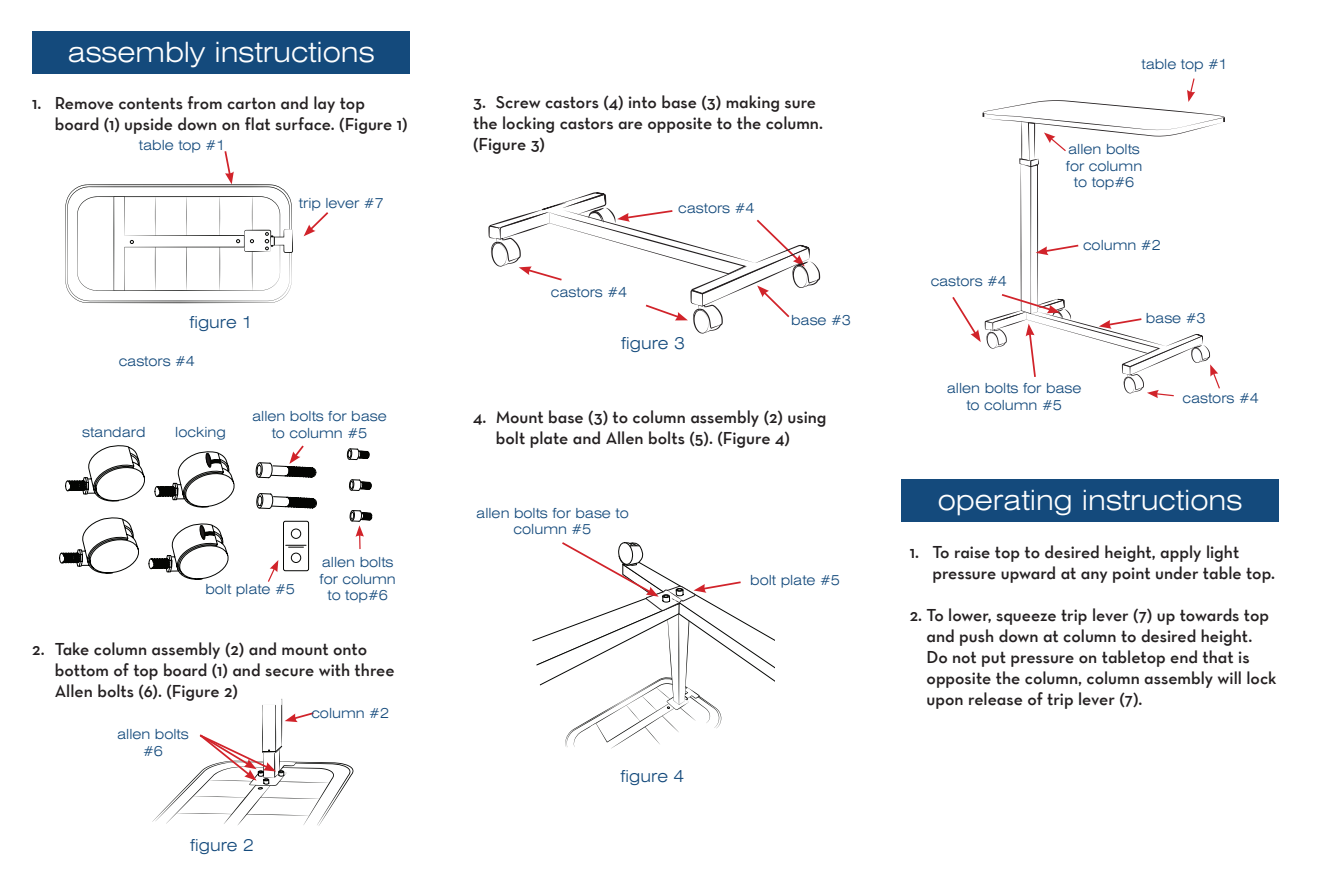
<style>
.page{position:relative;width:1323px;height:882px;background:#fff}
.page>*{position:absolute;margin:0;border:0;box-sizing:border-box;transform-origin:0 0}
.t1{font:300 expanded 28px "Swiss 721 BT";color:#fff}
.Copy_of_Normal{font:17.5px/21px "Neutraface Text TT Demi Alt";color:#231f20}
.t2{font:300 expanded 16.62px "Swiss 721 BT";color:#144a7c}
.t3{font:300 expanded 14px/16.8px "Swiss 721 BT";color:#144a7c;text-align:center}
</style>
<div class="page">
<div style="left:32px;top:32px;width:378px;height:42px;background:#144a7c"></div>
<svg style="left:304px;top:212px;width:25px;height:24px"></svg>
<svg style="left:59px;top:517px;width:170px;height:63px"></svg>
<svg style="left:65px;top:445px;width:170px;height:63px"></svg>
<svg style="left:256px;top:493px;width:61px;height:16px"></svg>
<svg style="left:349px;top:479px;width:23px;height:12px"></svg>
<svg style="left:347px;top:448px;width:23px;height:12px"></svg>
<svg style="left:256px;top:445px;width:60px;height:33px"></svg>
<svg style="left:349px;top:510px;width:23px;height:39px"></svg>
<svg style="left:268px;top:521px;width:41px;height:61px"></svg>
<svg style="left:152px;top:699px;width:202px;height:127px"></svg>
<svg style="left:488px;top:192px;width:332px;height:142px"></svg>
<svg style="left:532px;top:542px;width:243px;height:207px"></svg>
<svg style="left:952px;top:78px;width:273px;height:320px"></svg>
<div style="left:901px;top:480px;width:378px;height:42px;background:#144a7c"></div>
<svg style="left:65px;top:151px;width:228px;height:152px"></svg>
<p class="t1" style="left:68px;top:35px;width:309px">assembly instructions</p>
<p class="Copy_of_Normal" style="left:55px;top:93px;width:354px;text-indent:-23px">1. Remove contents from carton and lay top board (1) upside down on flat surface. (Figure 1)</p>
<p class="t3" style="left:139px;top:137px;width:88px">table top #1</p>
<p class="t2" style="left:189px;top:312px;width:65px">figure 1</p>
<p class="t3" style="left:119px;top:353px;width:78px">castors #4</p>
<p class="t3" style="left:299px;top:195px;width:86px">trip lever #7</p>
<p class="t3" style="left:82px;top:424px;width:65px">standard</p>
<p class="t3" style="left:175px;top:424px;width:52px">locking</p>
<p class="t3" style="left:252px;top:408px;width:136px">allen bolts for base to column #5</p>
<p class="t3" style="left:205px;top:580px;width:91px">bolt plate #5</p>
<p class="t3" style="left:320px;top:553px;width:78px">allen bolts for column to top#6</p>
<p class="Copy_of_Normal" style="left:55px;top:639px;width:341px;text-indent:-23px">2. Take column assembly (2) and mount onto bottom of top board (1) and secure with three<br>Allen bolts (6). (Figure 2)</p>
<p class="t3" style="left:117px;top:725px;width:73px">allen bolts #6</p>
<p class="t2" style="left:190px;top:835px;width:65px">figure 2</p>
<p class="t3" style="left:311px;top:705px;width:79px">column #2</p>
<p class="Copy_of_Normal" style="left:473px;top:92px;width:351px">3. Screw castors (4) into base (3) making sure the locking castors are opposite to the column. (Figure 3)</p>
<p class="t3" style="left:551px;top:284px;width:78px">castors #4</p>
<p class="t3" style="left:678px;top:199px;width:78px">castors #4</p>
<p class="t3" style="left:931px;top:273px;width:78px">castors #4</p>
<p class="t3" style="left:1142px;top:55px;width:88px">table top #1</p>
<p class="t3" style="left:1066px;top:140px;width:78px">allen bolts for column to top#6</p>
<p class="t3" style="left:1083px;top:237px;width:79px">column #2</p>
<p class="t2" style="left:621px;top:333px;width:65px">figure 3</p>
<p class="t3" style="left:791px;top:312px;width:61px">base #3</p>
<p class="t3" style="left:1146px;top:310px;width:61px">base #3</p>
<p class="Copy_of_Normal" style="left:473px;top:407px;width:355px">4. Mount base (3) to column assembly (2) using</p>
<p class="Copy_of_Normal" style="left:496px;top:428px;width:296px">bolt plate and Allen bolts (5). (Figure 4)</p>
<p class="t3" style="left:476px;top:504px;width:154px">allen bolts for base to column #5</p>
<p class="t3" style="left:750px;top:572px;width:91px">bolt plate #5</p>
<p class="t2" style="left:621px;top:766px;width:65px">figure 4</p>
<p class="t3" style="left:947px;top:379px;width:136px">allen bolts for base to column #5</p>
<p class="t3" style="left:1183px;top:390px;width:78px">castors #4</p>
<p class="t1" style="left:938px;top:483px;width:306px">operating instructions</p>
<p class="Copy_of_Normal" style="left:932px;top:541px;width:344px;text-indent:-23px">1. To raise top to desired height, apply light pressure upward at any point under table top.</p>
<p class="Copy_of_Normal" style="left:927px;top:604px;width:352px;text-indent:-17px">2. To lower, squeeze trip lever (7) up towards top and push down at column to desired height.<br>Do not put pressure on tabletop end that is opposite the column, column assembly will lock upon release of trip lever (7).</p>
</div>
